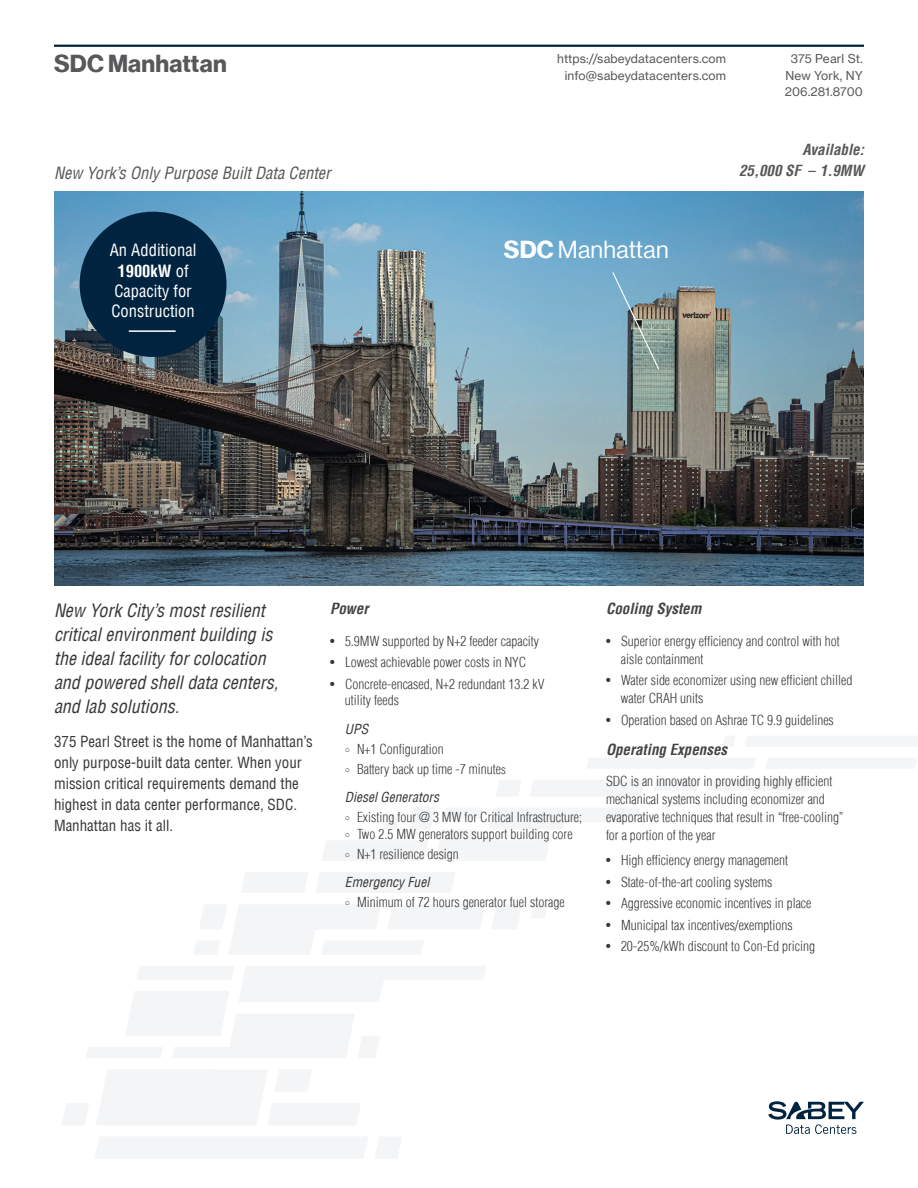
<style>
.page{position:relative;width:918px;height:1188px;background:#fff}
.page>*{position:absolute;margin:0;border:0;box-sizing:border-box;transform-origin:0 0}
.t1{font:24px "N Haas Grotesk DS Pro 75 Bd";letter-spacing:.01em;color:#57585a}
.t2{font:24px "N Haas Grotesk DS Pro 55 Rg";letter-spacing:.01em;color:#fff}
.t3{font:italic condensed 18px/24px "Helvetica LT";color:#383839}
.t4{font:condensed 16.5px/20.4px "Helvetica LT";color:#fff;text-align:center}
.t5{font:italic condensed 16.5px "Helvetica LT";color:#57585a}
.t6{font:condensed 15px/21px "Helvetica LT";color:#383839}
.t7{font:italic 700 condensed 15px "Helvetica LT";color:#434445}
.t8{font:italic 700 condensed 15px "Helvetica LT";color:#57585a}
.t9{font:300 condensed 13.5px/18px "Helvetica LT";color:#383839}
.t10{font:italic condensed 13.5px "Helvetica LT";color:#383839}
.t11{font:12px/16.5px "N Haas Grotesk TX Pro 55 Rg";letter-spacing:.01em;color:#57585a;text-align:center}
.s1{font-weight:700}
.s2{font-weight:400;font-style:normal}
.s3{font-family:"N Haas Grotesk DS Pro 75 Bd"}
.s4{font-weight:400}
.s5{font-size:12px}
</style>
<div class="page">
<svg style="left:62px;top:736px;width:856px;height:423px"></svg>
<img style="left:54px;top:191px;width:810px;height:394px">
<svg style="left:768px;top:1101px;width:96px;height:33px"></svg>
<hr style="left:54px;top:45px;width:810px;height:2px;background:#002340">
<svg style="left:611px;top:271px;width:49px;height:100px"></svg>
<div style="left:80px;top:212px;width:147px;height:145px;background:#002340;border-radius:50%"></div>
<hr style="left:129px;top:330px;width:47px;height:2px;background:#fff">
<p class="t1" style="left:54px;top:50px;width:174px">SDC Manhattan</p>
<p class="t5" style="left:54px;top:162px;width:278px">New York’s Only Purpose Built Data Center</p>
<p class="t4" style="left:110px;top:240px;width:88px">An Additional<br><span class="s1">1900kW</span> of<br>Capacity for<br>Construction</p>
<p class="t11" style="left:557px;top:51px;width:170px;text-align:right">https://sabeydatacenters.com info@sabeydatacenters.com</p>
<p class="t11" style="left:785px;top:51px;width:80px">375 Pearl St.<br>New York, NY<br>206.281.8700</p>
<p class="t8" style="left:803px;top:141px;width:63px">Available:</p>
<p class="t8" style="left:739px;top:162px;width:126px">25,000 SF <span class="s2">–</span> 1.9MW</p>
<p class="t2" style="left:504px;top:236px;width:166px"><span class="s3">SDC</span> Manhattan</p>
<p class="t3" style="left:54px;top:598px;width:226px">New York City’s most resilient critical environment building is the ideal facility for colocation and powered shell data centers, and lab solutions.</p>
<p class="t6" style="left:54px;top:731px;width:260px">375 Pearl Street is the home of Manhattan’s only purpose-built data center. When your mission critical requirements demand the highest in data center performance, SDC.<br>Manhattan has it all.</p>
<p class="t7" style="left:330px;top:599px;width:40px">Power</p>
<p class="t9" style="left:330px;top:632px;width:211px"><span class="s4">•</span> 5.9MW supported by N+2 feeder capacity</p>
<p class="t9" style="left:330px;top:653px;width:198px"><span class="s4">•</span> Lowest achievable power costs in NYC</p>
<p class="t9" style="left:345px;top:676px;width:201px;line-height:16.5px;text-indent:-15px"><span class="s4">•</span> Concrete-encased, N+2 redundant 13.2 kV utility feeds</p>
<p class="t10" style="left:345px;top:720px;width:25px">UPS</p>
<p class="t9" style="left:345px;top:740px;width:100px">○ N+1 Configuration</p>
<p class="t9" style="left:345px;top:760px;width:162px">○ Battery back up time -7 minute<span class="s5">s</span></p>
<p class="t10" style="left:345px;top:789px;width:96px">Diesel Generators</p>
<p class="t9" style="left:345px;top:808px;width:239px">○ Existing four @ 3 MW for Critical Infrastructure;</p>
<p class="t9" style="left:345px;top:825px;width:229px">○ Two 2.5 MW generators support building core</p>
<p class="t9" style="left:345px;top:845px;width:115px">○ N+1 resilience design</p>
<p class="t10" style="left:345px;top:874px;width:86px">Emergency Fuel</p>
<p class="t9" style="left:345px;top:893px;width:221px">○ Minimum of 72 hours generator fuel storage</p>
<p class="t7" style="left:606px;top:599px;width:97px">Cooling System</p>
<p class="t9" style="left:621px;top:632px;width:220px;text-indent:-15px"><span class="s4">•</span> Superior energy efficiency and control with hot aisle containment</p>
<p class="t9" style="left:621px;top:671px;width:233px;text-indent:-15px"><span class="s4">•</span> Water side economizer using new efficient chilled water CRAH units</p>
<p class="t9" style="left:606px;top:711px;width:229px"><span class="s4">•</span> Operation based on Ashrae TC 9.9 guidelines</p>
<p class="t7" style="left:606px;top:740px;width:123px">Operating Expenses</p>
<p class="t9" style="left:606px;top:772px;width:239px">SDC is an innovator in providing highly efficient mechanical systems including economizer and evaporative techniques that result in “free-cooling” for a portion of the year</p>
<p class="t9" style="left:606px;top:851px;width:184px"><span class="s4">•</span> High efficiency energy management</p>
<p class="t9" style="left:606px;top:873px;width:168px"><span class="s4">•</span> State-of-the-art cooling systems</p>
<p class="t9" style="left:606px;top:894px;width:207px"><span class="s4">•</span> Aggressive economic incentives in place</p>
<p class="t9" style="left:606px;top:916px;width:188px"><span class="s4">•</span> Municipal tax incentives/exemptions</p>
<p class="t9" style="left:606px;top:937px;width:211px"><span class="s4">•</span> 20-25%/kWh discount to Con-Ed pricing</p>
</div>
